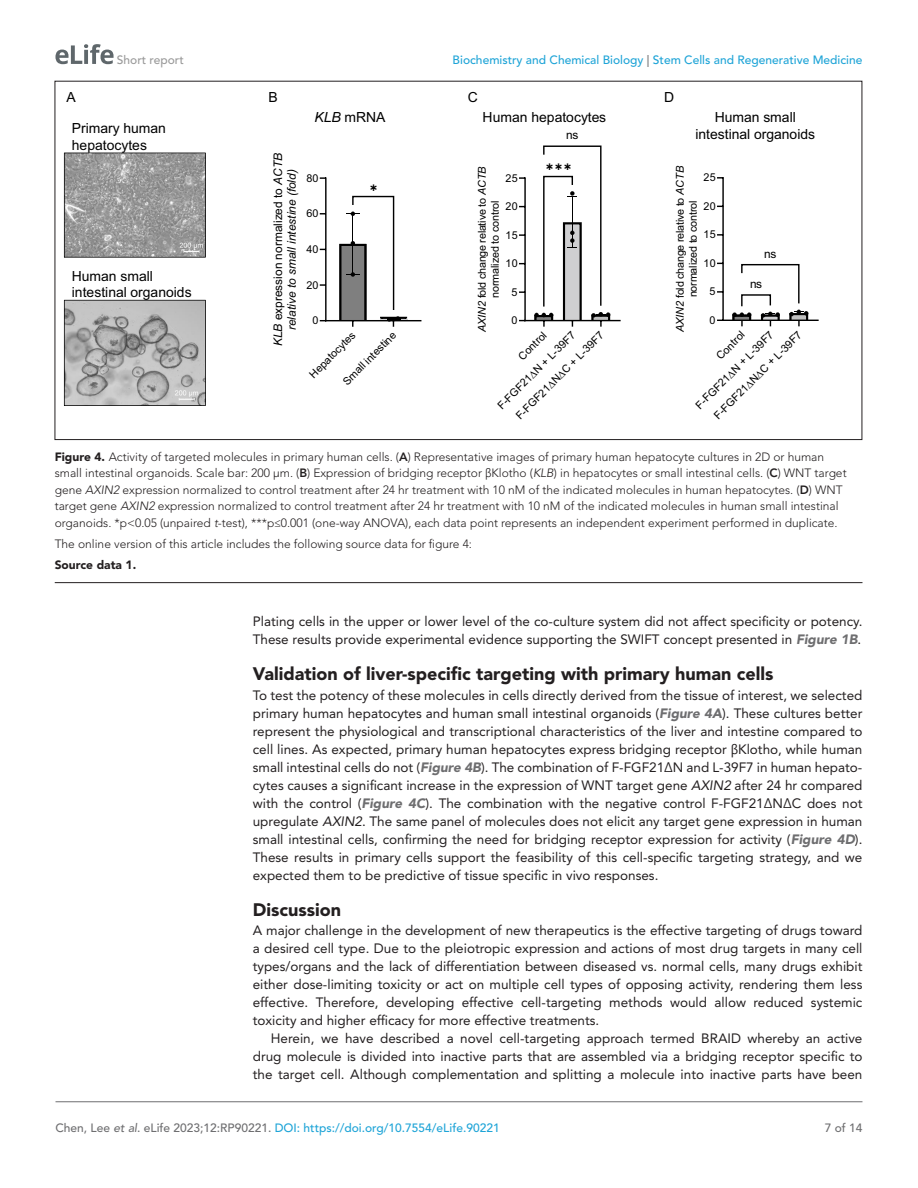
<style>
.page{position:relative;width:918px;height:1188px;background:#fff}
.page>*{position:absolute;margin:0;border:0;box-sizing:border-box;transform-origin:0 0}
.t1{font:900 18px "Avenir LT Std";color:#231f20}
.t2{font:13.95px/16.6px "Arial";color:#000}
.t3{font:13.5px/18px "Avenir LT Std";color:#231f20;text-align:justify}
.t4{font:300 12px/16.5px "Avenir LT Std";color:#231f20}
.t5{font:500 12px "Avenir LT Std";color:#1ea4d7}
.t6{font:900 12px "Avenir LT Std";color:#231f20}
.t7{font:500 12px "Avenir LT Std";color:#9a9a9a}
.t8{font:500 12px "Avenir LT Std";color:#6e6e70}
.t9{font:italic 11.85px/13.8px "Arial";color:#000;text-align:center}
.t10{font:11.85px "Arial";color:#000}
.t11{font:10.8px/12.8px "Arial";letter-spacing:-.015em;color:#000;text-align:center}
.t12{font:9.45px "Segoe UI Symbol";color:#000}
.s1{color:#6e6e70}
.s2{font-style:italic}
.s3{font-style:normal}
.s4{font-weight:900}
.s5{font-weight:800}
.s6{font-family:"Segoe UI"}
.s7{font-weight:900;font-style:italic;color:#6e6e70}
.s8{font-style:italic;color:#6e6e70}
</style>
<div class="page">
<svg style="left:55px;top:44px;width:59px;height:20px"></svg>
<hr style="left:56px;top:1101px;width:806px;height:1px;background:#6e6e70">
<hr style="left:55px;top:582px;width:807px;height:1px;background:#231f20">
<svg style="left:64px;top:300px;width:142px;height:106px;background:#adadad"></svg>
<svg style="left:64px;top:153px;width:142px;height:105px;background:#9a9a9a"></svg>
<hr style="left:524px;top:320px;width:97px;height:1px;background:#000">
<hr style="left:524px;top:177px;width:2px;height:144px;background:#000">
<svg style="left:534px;top:146px;width:76px;height:181px"></svg>
<hr style="left:722px;top:320px;width:97px;height:1px;background:#000">
<hr style="left:722px;top:177px;width:2px;height:144px;background:#000">
<svg style="left:732px;top:264px;width:76px;height:62px"></svg>
<hr style="left:325px;top:320px;width:96px;height:1px;background:#000">
<hr style="left:325px;top:177px;width:2px;height:144px;background:#000">
<svg style="left:339px;top:195px;width:68px;height:132px"></svg>
<p class="t7" style="left:117px;top:53px;width:68px">Short report</p>
<p class="t5" style="left:453px;top:53px;width:411px">Biochemistry and Chemical Biology <span class="s1">|</span> Stem Cells and Regenerative Medicine</p>
<p class="t2" style="left:67px;top:89px;width:11px">A</p>
<p class="t2" style="left:268px;top:89px;width:11px">B</p>
<p class="t2" style="left:468px;top:89px;width:12px">C</p>
<p class="t2" style="left:664px;top:89px;width:12px">D</p>
<p class="t2" style="left:72px;top:120px;width:96px">Primary human hepatocytes</p>
<p class="t2" style="left:314px;top:109px;width:73px"><span class="s2">KLB</span> mRNA</p>
<p class="t2" style="left:483px;top:109px;width:125px">Human hepatocytes</p>
<p class="t2" style="left:695px;top:109px;width:121px;text-align:center">Human small intestinal organoids</p>
<p class="t10" style="left:566px;top:127px;width:14px">ns</p>
<p class="t9" style="left:271px;top:346px;width:195px;rotate:-90deg">KLB <span class="s3">expression normalized to</span> ACTB relative to small intestine (fold)</p>
<p class="t11" style="left:476px;top:332px;width:167px;rotate:-90deg"><span class="s2">AXIN2</span> fold change relative to <span class="s2">ACTB </span>normalized to control</p>
<p class="t12" style="left:546px;top:161px;width:28px">✱✱✱</p>
<p class="t11" style="left:674px;top:332px;width:167px;rotate:-90deg"><span class="s2">AXIN2</span> fold change relative to <span class="s2">ACTB </span>normalized to control</p>
<p class="t11" style="left:704px;top:171px;width:14px">25</p>
<p class="t11" style="left:506px;top:171px;width:14px">25</p>
<p class="t11" style="left:306px;top:171px;width:14px">80</p>
<p class="t11" style="left:704px;top:200px;width:14px">20</p>
<p class="t11" style="left:506px;top:200px;width:14px">20</p>
<p class="t11" style="left:306px;top:207px;width:14px">60</p>
<p class="t11" style="left:704px;top:228px;width:14px">15</p>
<p class="t11" style="left:506px;top:228px;width:14px">15</p>
<p class="t11" style="left:306px;top:243px;width:14px">40</p>
<p class="t10" style="left:764px;top:245px;width:14px">ns</p>
<p class="t11" style="left:704px;top:257px;width:14px">10</p>
<p class="t11" style="left:506px;top:257px;width:14px">10</p>
<p class="t2" style="left:72px;top:267px;width:121px">Human small intestinal organoids</p>
<p class="t11" style="left:306px;top:278px;width:14px">20</p>
<p class="t10" style="left:750px;top:276px;width:14px">ns</p>
<p class="t11" style="left:710px;top:285px;width:8px">5</p>
<p class="t11" style="left:512px;top:286px;width:8px">5</p>
<p class="t11" style="left:710px;top:314px;width:8px">0</p>
<p class="t11" style="left:512px;top:314px;width:8px">0</p>
<p class="t11" style="left:312px;top:314px;width:8px">0</p>
<p class="t11" style="left:693px;top:402px;width:106px;rotate:-45deg">F-FGF21∆N + L-39F7</p>
<p class="t11" style="left:711px;top:413px;width:121px;rotate:-45deg">F-FGF21∆N∆C + L-39F7</p>
<p class="t11" style="left:495px;top:403px;width:106px;rotate:-45deg">F-FGF21∆N + L-39F7</p>
<p class="t11" style="left:714px;top:353px;width:36px;rotate:-45deg">Control</p>
<p class="t11" style="left:513px;top:413px;width:121px;rotate:-45deg">F-FGF21∆N∆C + L-39F7</p>
<p class="t11" style="left:516px;top:353px;width:36px;rotate:-45deg">Control</p>
<p class="t11" style="left:307px;top:371px;width:62px;rotate:-45deg">Hepatocytes</p>
<p class="t11" style="left:340px;top:379px;width:72px;rotate:-45deg">Small intestine</p>
<p class="t4" style="left:55px;top:448px;width:793px"><span class="s4">Figure 4.</span> Activity of targeted molecules in primary human cells. (<span class="s5">A</span>) Representative images of primary human hepatocyte cultures in 2D or human small intestinal organoids. Scale bar: 200 µm. (<span class="s5">B</span>) Expression of bridging receptor <span class="s6">β</span>Klotho (<span class="s2">KLB</span>) in hepatocytes or small intestinal cells. (<span class="s5">C</span>) WNT target gene <span class="s2">AXIN2</span> expression normalized to control treatment after 24 hr treatment with 10 nM of the indicated molecules in human hepatocytes. (<span class="s5">D</span>) WNT target gene <span class="s2">AXIN2</span> expression normalized to control treatment after 24 hr treatment with 10 nM of the indicated molecules in human small intestinal organoids. *p&lt;0.05 (unpaired <span class="s2">t</span>-test), ***p≤0.001 (one-way ANOVA), each data point represents an independent experiment performed in duplicate.</p>
<p class="t4" style="left:55px;top:535px;width:419px">The online version of this article includes the following source data for figure 4:</p>
<p class="t6" style="left:55px;top:557px;width:83px">Source data 1.</p>
<p class="t3" style="left:253px;top:613px;width:611px">Plating cells in the upper or lower level of the co-culture system did not affect specificity or potency.<br>These results provide experimental evidence supporting the SWIFT concept presented in <span class="s7">Figure 1B</span>.</p>
<h1 class="t1" style="left:253px;top:663px;width:522px">Validation of liver-specific targeting with primary human cells</h1>
<p class="t3" style="left:253px;top:686px;width:611px">To test the potency of these molecules in cells directly derived from the tissue of interest, we selected primary human hepatocytes and human small intestinal organoids (<span class="s7">Figure 4A</span>). These cultures better represent the physiological and transcriptional characteristics of the liver and intestine compared to cell lines. As expected, primary human hepatocytes express bridging receptor <span class="s6">β</span>Klotho, while human small intestinal cells do not (<span class="s7">Figure 4B</span>). The combination of F-FGF21∆N and L-39F7 in human hepato&shy;cytes causes a significant increase in the expression of WNT target gene <span class="s2">AXIN2</span> after 24 hr compared with the control (<span class="s7">Figure 4C</span>). The combination with the negative control F-FGF21∆N∆C does not upregulate <span class="s2">AXIN2</span>. The same panel of molecules does not elicit any target gene expression in human small intestinal cells, confirming the need for bridging receptor expression for activity (<span class="s7">Figure 4D</span>).<br>These results in primary cells support the feasibility of this cell-specific targeting strategy, and we expected them to be predictive of tissue specific in vivo responses.</p>
<h1 class="t1" style="left:253px;top:899px;width:90px">Discussion</h1>
<p class="t3" style="left:253px;top:922px;width:611px">A major challenge in the development of new therapeutics is the effective targeting of drugs toward a desired cell type. Due to the pleiotropic expression and actions of most drug targets in many cell types/organs and the lack of differentiation between diseased vs. normal cells, many drugs exhibit either dose-limiting toxicity or act on multiple cell types of opposing activity, rendering them less effective. Therefore, developing effective cell-targeting methods would allow reduced systemic toxicity and higher efficacy for more effective treatments.</p>
<p class="t3" style="left:253px;top:1030px;width:611px;text-indent:18px">Herein, we have described a novel cell-targeting approach termed BRAID whereby an active drug molecule is divided into inactive parts that are assembled via a bridging receptor specific to the target cell. Although complementation and splitting a molecule into inactive parts have been</p>
<p class="t5" style="left:56px;top:1121px;width:446px"><span class="s1">Chen, Lee</span> <span class="s8">et al</span><span class="s1">. eLife 2023;12:RP90221.</span> DOI: https://doi.org/10.7554/eLife.90221</p>
<p class="t8" style="left:825px;top:1121px;width:39px">7 of 14</p>
</div>
